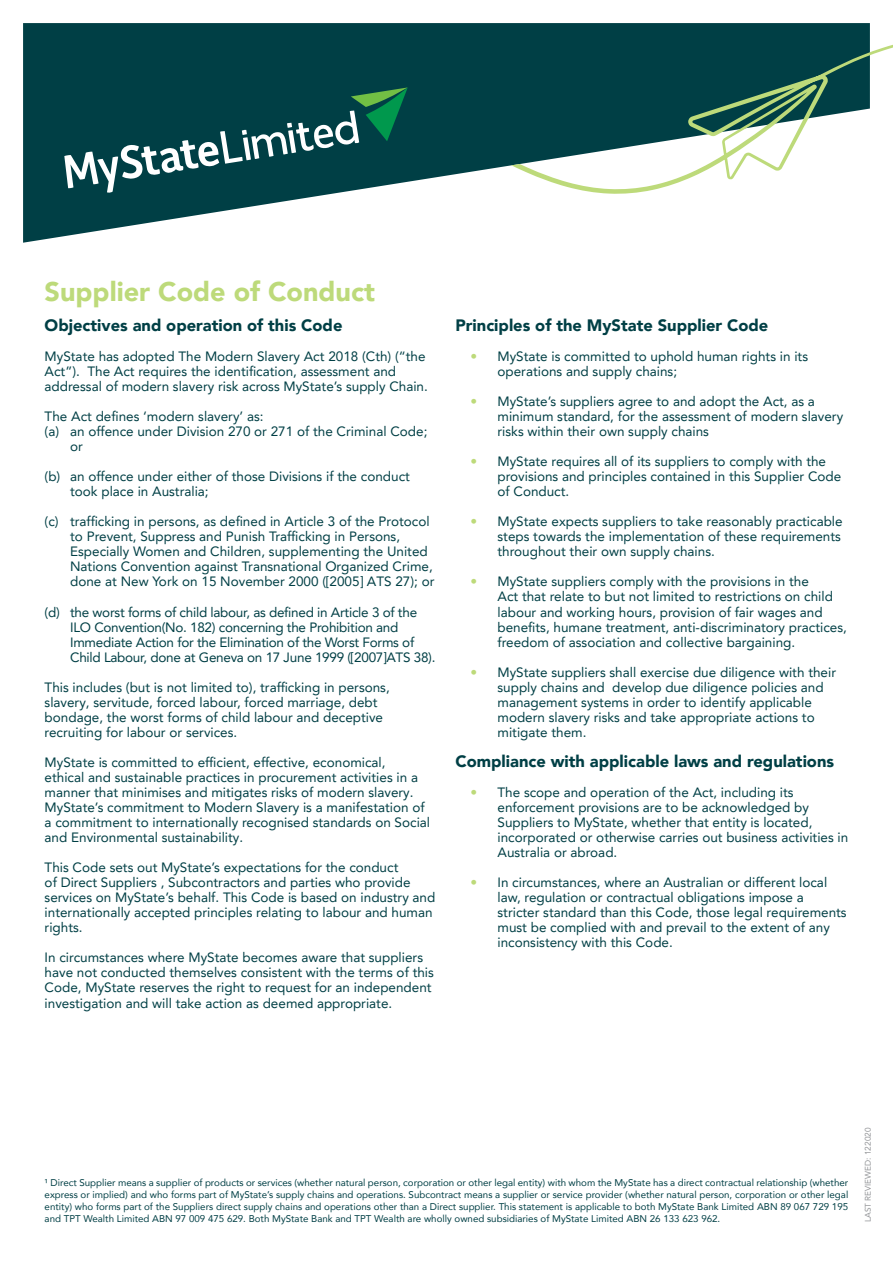
<style>
.page{position:relative;width:893px;height:1263px;background:#fff}
.page>*{position:absolute;margin:0;border:0;box-sizing:border-box;transform-origin:0 0}
.t1{font:900 27px "Avenir LT Pro";color:#bdda7a}
.t2{font:900 16.5px "Avenir LT Pro";color:#003f45}
.t3{font:13.5px/15px "Avenir LT Pro";color:#003f45}
.t4{font:13.5px/15px "Avenir LT Pro";letter-spacing:-.02em;color:#003f45}
.t5{font:9.75px/12px "Avenir";color:#003f45;text-align:justify}
.t6{font:8.25px "Avenir LT Pro";color:#939598}
.s1{color:#bdda7a}
</style>
<div class="page">
<svg style="left:23px;top:23px;width:847px;height:220px"></svg>
<svg style="left:64px;top:87px;width:344px;height:106px;background:#1f585a"></svg>
<svg style="left:408px;top:33px;width:485px;height:178px;fill:#003f45"></svg>
<h1 class="t1" style="left:45px;top:275px;width:332px">Supplier Code of Conduct</h1>
<p class="t2" style="left:45px;top:315px;width:299px">Objectives and operation of this Code</p>
<p class="t3" style="left:45px;top:349px;width:385px">MyState has adopted The Modern Slavery Act 2018 (Cth) (“the<br>Act”). The Act requires the identification, assessment and addressal of modern slavery risk across MyState’s supply Chain.</p>
<p class="t3" style="left:45px;top:409px;width:220px">The Act defines ‘modern slavery’ as:</p>
<p class="t3" style="left:45px;top:424px;width:384px">(a) an offence under Division 270 or 271 of the Criminal Code;</p>
<p class="t3" style="left:70px;top:439px;width:14px">or</p>
<p class="t3" style="left:70px;top:469px;width:341px;text-indent:-26px">(b) an offence under either of those Divisions if the conduct took place in Australia;</p>
<p class="t3" style="left:70px;top:514px;width:366px;text-indent:-26px">(c) trafficking in persons, as defined in Article 3 of the Protocol to Prevent, Suppress and Punish Trafficking in Persons, Especially Women and Children, supplementing the United Nations Convention against Transnational Organized Crime, done at New York on 15 November 2000 ([2005] ATS 27); or</p>
<p class="t4" style="left:70px;top:604px;width:367px;text-indent:-26px">(d) the worst forms of child labour, as defined in Article 3 of the ILO Convention(No. 182) concerning the Prohibition and Immediate Action for the Elimination of the Worst Forms of Child Labour, done at Geneva on 17 June 1999 ([2007]ATS 38).</p>
<p class="t3" style="left:45px;top:679px;width:347px">This includes (but is not limited to), trafficking in persons, slavery, servitude, forced labour, forced marriage, debt bondage, the worst forms of child labour and deceptive recruiting for labour or services.</p>
<p class="t3" style="left:45px;top:754px;width:387px">MyState is committed to efficient, effective, economical,<br>ethical and sustainable practices in procurement activities in a manner that minimises and mitigates risks of modern slavery.<br>MyState’s commitment to Modern Slavery is a manifestation of a commitment to internationally recognised standards on Social and Environmental sustainability.</p>
<p class="t3" style="left:45px;top:860px;width:392px">This Code sets out MyState’s expectations for the conduct<br>of Direct Suppliers , Subcontractors and parties who provide services on MyState’s behalf. This Code is based on industry and internationally accepted principles relating to labour and human rights.</p>
<p class="t3" style="left:45px;top:950px;width:391px">In circumstances where MyState becomes aware that suppliers have not conducted themselves consistent with the terms of this Code, MyState reserves the right to request for an independent investigation and will take action as deemed appropriate.</p>
<p class="t2" style="left:455px;top:315px;width:314px">Principles of the MyState Supplier Code</p>
<p class="t3" style="left:497px;top:349px;width:312px;text-indent:-27px"><span class="s1">•</span> MyState is committed to uphold human rights in its operations and supply chains;</p>
<p class="t3" style="left:497px;top:394px;width:347px;text-indent:-27px"><span class="s1">•</span> MyState’s suppliers agree to and adopt the Act, as a minimum standard, for the assessment of modern slavery risks within their own supply chains</p>
<p class="t3" style="left:497px;top:454px;width:345px;text-indent:-27px"><span class="s1">•</span> MyState requires all of its suppliers to comply with the provisions and principles contained in this Supplier Code of Conduct.</p>
<p class="t3" style="left:497px;top:514px;width:347px;text-indent:-27px"><span class="s1">•</span> MyState expects suppliers to take reasonably practicable steps towards the implementation of these requirements throughout their own supply chains.</p>
<p class="t3" style="left:497px;top:574px;width:351px;text-indent:-27px"><span class="s1">•</span> MyState suppliers comply with the provisions in the<br>Act that relate to but not limited to restrictions on child labour and working hours, provision of fair wages and benefits, humane treatment, anti-discriminatory practices, freedom of association and collective bargaining.</p>
<p class="t3" style="left:497px;top:664px;width:340px;text-indent:-27px"><span class="s1">•</span> MyState suppliers shall exercise due diligence with their supply chains and develop due diligence policies and management systems in order to identify applicable modern slavery risks and take appropriate actions to mitigate them.</p>
<p class="t2" style="left:455px;top:751px;width:380px">Compliance with applicable laws and regulations</p>
<p class="t3" style="left:497px;top:785px;width:352px;text-indent:-27px"><span class="s1">•</span> The scope and operation of the Act, including its enforcement provisions are to be acknowledged by Suppliers to MyState, whether that entity is located, incorporated or otherwise carries out business activities in Australia or abroad.</p>
<p class="t3" style="left:497px;top:875px;width:351px;text-indent:-27px"><span class="s1">•</span> In circumstances, where an Australian or different local law, regulation or contractual obligations impose a stricter standard than this Code, those legal requirements must be complied with and prevail to the extent of any inconsistency with this Code.</p>
<p class="t5" style="left:45px;top:1176px;width:805px">¹ Direct Supplier means a supplier of products or services (whether natural person, corporation or other legal entity) with whom the MyState has a direct contractual relationship (whether express or implied) and who forms part of MyState’s supply chains and operations. Subcontract means a supplier or service provider (whether natural person, corporation or other legal entity) who forms part of the Suppliers direct supply chains and operations other than a Direct supplier. This statement is applicable to both MyState Bank Limited ABN 89 067 729 195 and TPT Wealth Limited ABN 97 009 475 629. Both MyState Bank and TPT Wealth are wholly owned subsidiaries of MyState Limited ABN 26 133 623 962.</p>
<p class="t6" style="left:863px;top:1222px;width:96px;rotate:-90deg">LAST REVIEWED: 122020</p>
</div>
